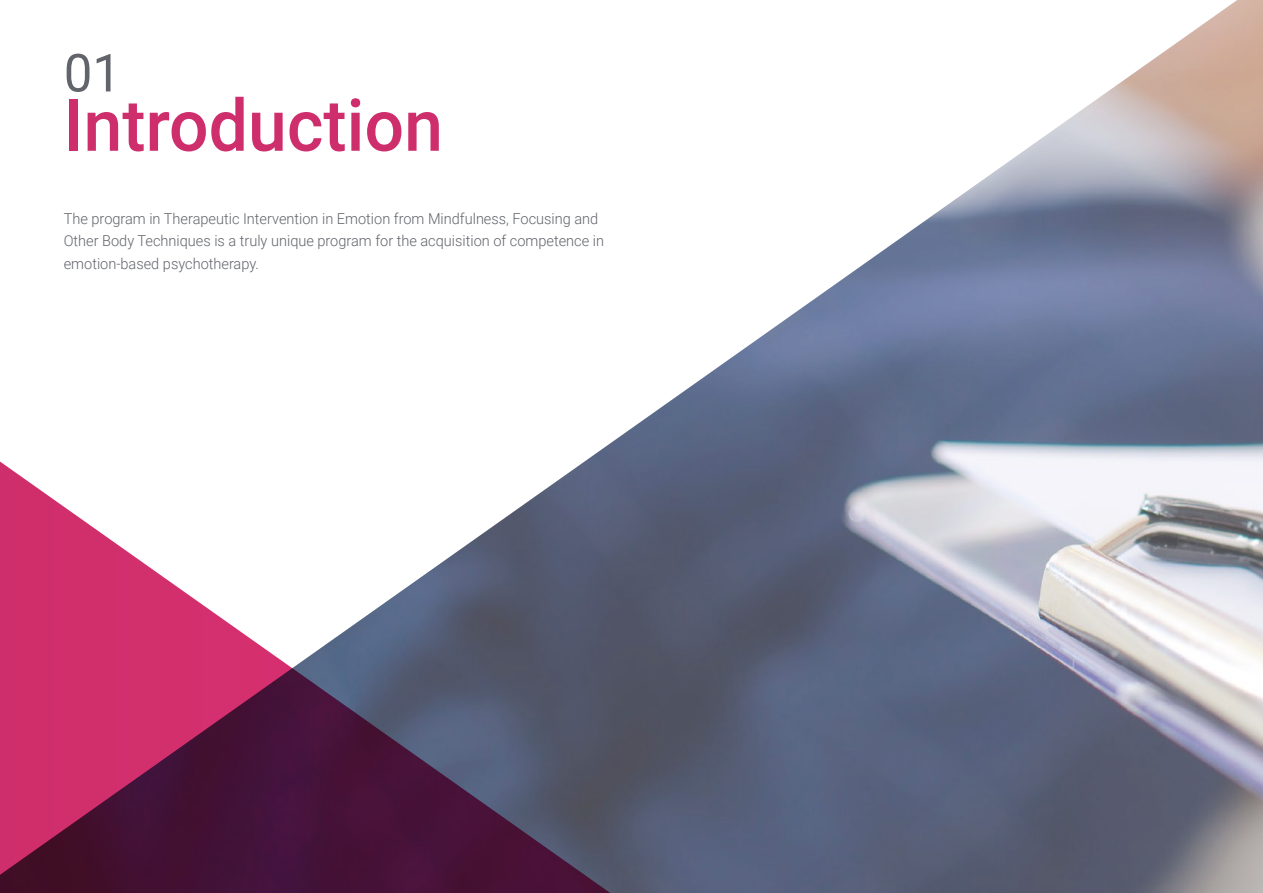
<style>
.page{position:relative;width:1263px;height:893px;background:#fff}
.page>*{position:absolute;margin:0;border:0;box-sizing:border-box;transform-origin:0 0}
.t1{font:500 72px "Roboto";color:#ce2e6b}
.t2{font:52.5px "Roboto";color:#61646a}
.t3{font:300 15px/22.5px "Roboto";color:#61646a}
</style>
<div class="page">
<img style="left:606px;top:0;width:657px;height:893px">
<svg style="left:0;top:446px;width:640px;height:447px"></svg>
<h2 class="t2" style="left:64px;top:36px;width:59px">01</h2>
<h1 class="t1" style="left:64px;top:75px;width:381px">Introduction</h1>
<p class="t3" style="left:64px;top:207px;width:542px">The program in Therapeutic Intervention in Emotion from Mindfulness, Focusing and<br>Other Body Techniques is a truly unique program for the acquisition of competence in emotion-based psychotherapy.</p>
</div>
